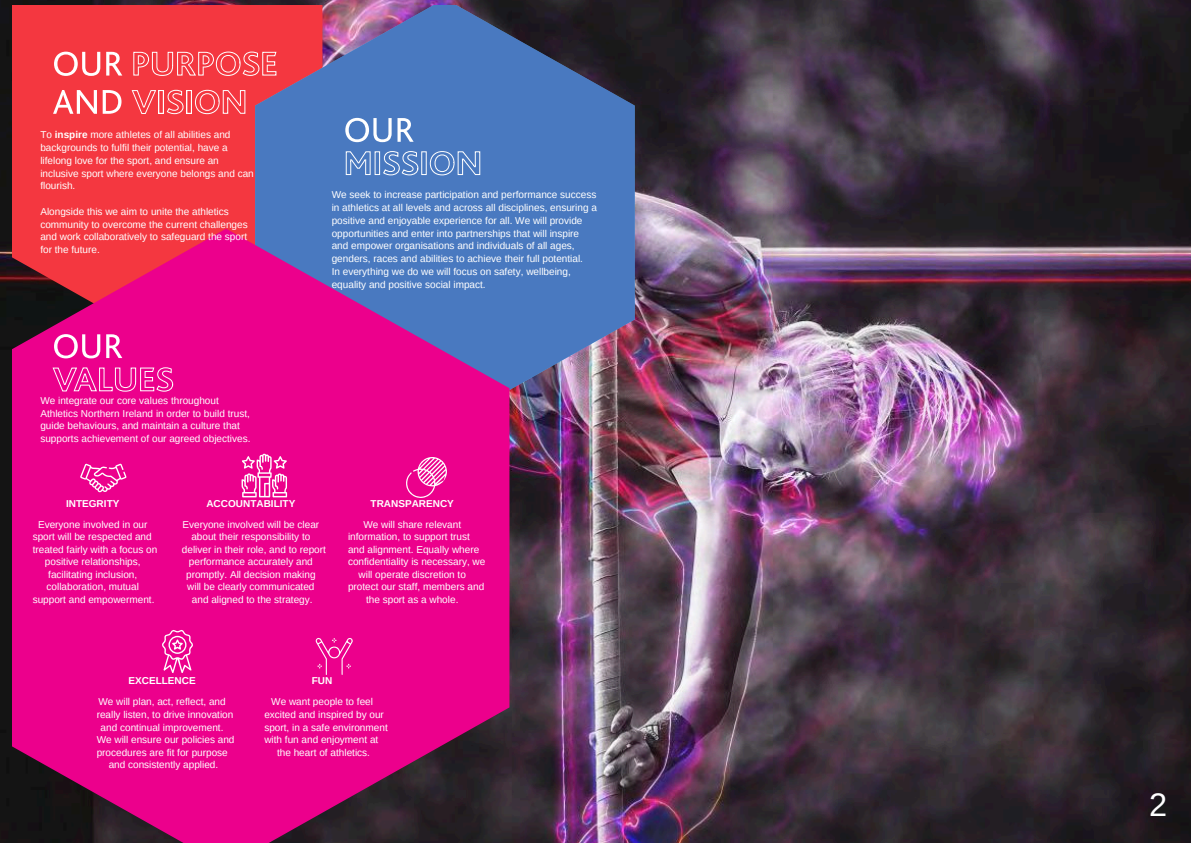
<style>
.page{position:relative;width:1191px;height:843px;background:#fff}
.page>*{position:absolute;margin:0;border:0;box-sizing:border-box;transform-origin:0 0}
.t1{font:32.5px "Arimo";color:#fff}
.t2{font:10px/12.8px "Arimo";color:#fff;text-align:center}
.t3{font:700 10px "Arimo";color:#fff}
.s1{font-weight:700}
</style>
<div class="page">
<img style="left:0;top:0;width:1190px;height:842px">
<div style="left:7px;top:0;width:248px;height:228px;background:#f43740"></div>
<svg style="left:255px;top:0;width:379px;height:426px;background:#556aa4"></svg>
<svg style="left:103px;top:90px;width:18px;height:24px"></svg>
<svg style="left:53px;top:90px;width:44px;height:24px"></svg>
<svg style="left:129px;top:50px;width:150px;height:66px;background:#ee545e"></svg>
<svg style="left:106px;top:52px;width:16px;height:24px"></svg>
<svg style="left:54px;top:52px;width:46px;height:24px"></svg>
<svg style="left:344px;top:149px;width:138px;height:28px;background:#6a91cb"></svg>
<svg style="left:345px;top:118px;width:68px;height:24px"></svg>
<svg style="left:7px;top:228px;width:502px;height:614px;background:#ca0e82"></svg>
<svg style="left:50px;top:334px;width:125px;height:60px;background:#ee279d"></svg>
<svg style="left:80px;top:463px;width:46px;height:29px"></svg>
<svg style="left:241px;top:453px;width:46px;height:44px;background:#f152b0"></svg>
<svg style="left:162px;top:629px;width:31px;height:44px"></svg>
<svg style="left:315px;top:637px;width:38px;height:37px"></svg>
<svg style="left:405px;top:457px;width:42px;height:41px;background:#f03fa8"></svg>
<h1 class="t2" style="left:40px;top:128px;width:215px;text-align:left">To <span class="s1">inspire</span> more athletes of all abilities and backgrounds to fulfil their potential, have a lifelong love for the sport, and ensure an inclusive sport where everyone belongs and can flourish.</h1>
<h1 class="t2" style="left:40px;top:205px;width:209px;text-align:left">Alongside this we aim to unite the athletics community to overcome the current challenges and work collaboratively to safeguard the sport for the future.</h1>
<h1 class="t2" style="left:40px;top:394px;width:212px;text-align:left">We integrate our core values throughout Athletics Northern Ireland in order to build trust, guide behaviours, and maintain a culture that supports achievement of our agreed objectives.</h1>
<p class="t2" style="left:332px;top:188px;width:267px;text-align:left">We seek to increase participation and performance success in athletics at all levels and across all disciplines, ensuring a positive and enjoyable experience for all. We will provide opportunities and enter into partnerships that will inspire and empower organisations and individuals of all ages, genders, races and abilities to achieve their full potential.<br>In everything we do we will focus on safety, wellbeing, equality and positive social impact.</p>
<p class="t2" style="left:38px;top:492px;width:111px;line-height:21px"><span class="s1">INTEGRITY<br></span>Everyone involved in our</p>
<p class="t2" style="left:33px;top:530px;width:126px;line-height:12.5px">sport will be respected and treated fairly with a focus on positive relationships, facilitating inclusion,</p>
<h1 class="t2" style="left:33px;top:580px;width:123px">collaboration, mutual support and empowerment.</h1>
<h1 class="t2" style="left:182px;top:492px;width:138px;line-height:21px"><span class="s1">ACCOUNTABILITY<br></span>Everyone involved will be clear</h1>
<h1 class="t2" style="left:191px;top:530px;width:120px">about their responsibility to</h1>
<h1 class="t2" style="left:182px;top:543px;width:145px">deliver in their role, and to report</h1>
<h1 class="t2" style="left:189px;top:555px;width:125px">performance accurately and</h1>
<h1 class="t2" style="left:186px;top:568px;width:131px">promptly. All decision making</h1>
<h1 class="t2" style="left:187px;top:580px;width:129px">will be clearly communicated and aligned to the strategy.</h1>
<p class="t3" style="left:370px;top:497px;width:85px">TRANSPARENCY</p>
<p class="t2" style="left:363px;top:517px;width:99px">We will share relevant</p>
<p class="t2" style="left:348px;top:530px;width:123px">information, to support trust</p>
<p class="t2" style="left:348px;top:543px;width:133px">and alignment. Equally where</p>
<p class="t2" style="left:348px;top:555px;width:139px">confidentiality is necessary, we</p>
<p class="t2" style="left:358px;top:568px;width:109px">will operate discretion to</p>
<p class="t2" style="left:348px;top:580px;width:138px">protect our staff, members and</p>
<p class="t2" style="left:366px;top:592px;width:94px">the sport as a whole.</p>
<h1 class="t2" style="left:98px;top:670px;width:129px;line-height:21px"><span class="s1">EXCELLENCE<br></span>We will plan, act, reflect, and</h1>
<h1 class="t2" style="left:97px;top:708px;width:138px">really listen, to drive innovation</h1>
<h1 class="t2" style="left:101px;top:720px;width:124px">and continual improvement.</h1>
<h1 class="t2" style="left:97px;top:732px;width:139px">We will ensure our policies and</h1>
<h1 class="t2" style="left:97px;top:746px;width:133px;line-height:12px">procedures are fit for purpose and consistently applied.</h1>
<h1 class="t2" style="left:271px;top:670px;width:103px;line-height:21px"><span class="s1">FUN<br></span>We want people to feel</h1>
<h1 class="t2" style="left:264px;top:708px;width:125px;text-align:left">excited and inspired by our sport, in a safe environment</h1>
<p class="t2" style="left:264px;top:732px;width:115px">with fun and enjoyment at the heart of athletics.</p>
<h1 class="t1" style="left:1149px;top:786px;width:20px">2</h1>
</div>
